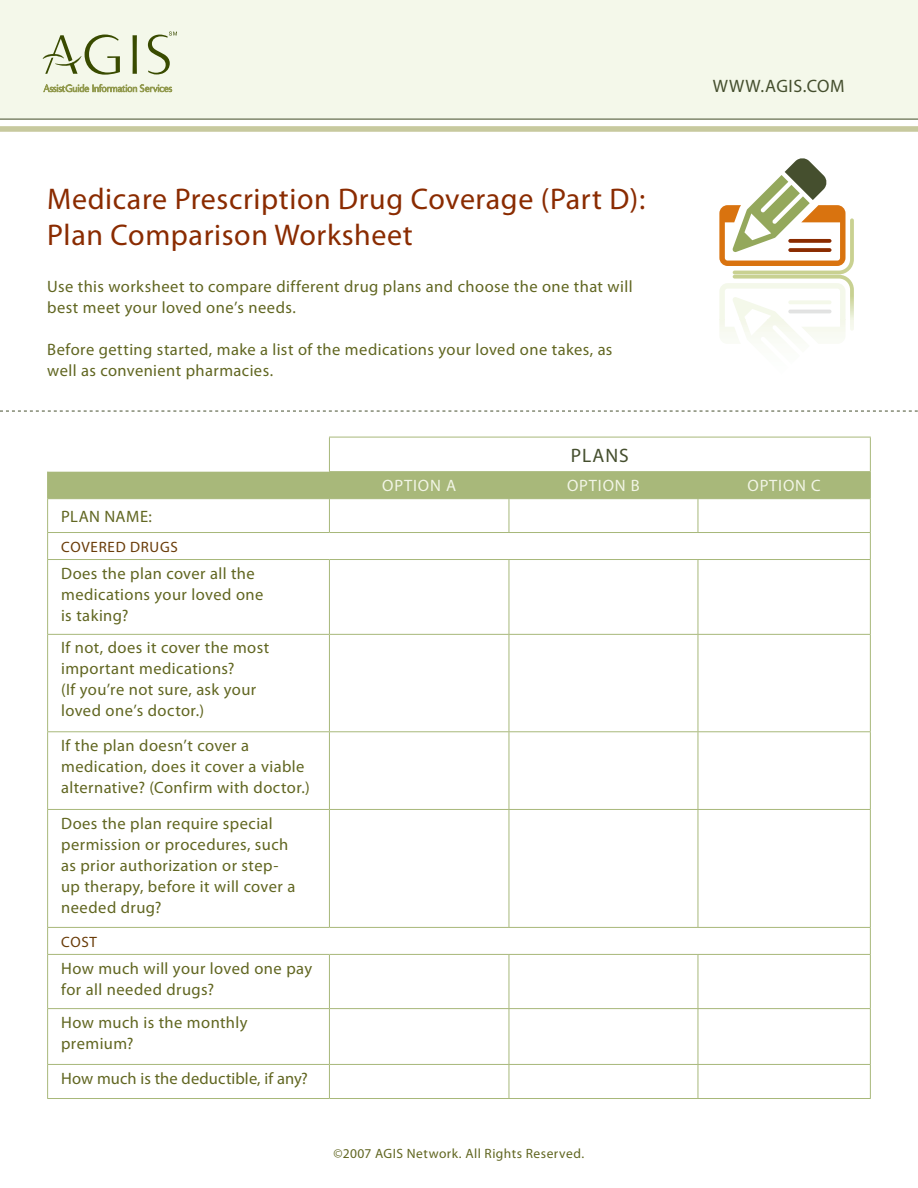
<style>
.page{position:relative;width:918px;height:1188px;background:#fff}
.page>*{position:absolute;margin:0;border:0;box-sizing:border-box;transform-origin:0 0}
.Heading_1{font:30px/36px "Myriad Pro";letter-spacing:.02em;color:#8a2b00}
.Red_Heading{font:19.5px "Myriad Pro";letter-spacing:.05em;color:#454f2e}
.Question{font:18px "Myriad Pro";letter-spacing:.03em;color:#454f2e}
.Body_Copy{font:16.5px/21px "Myriad Pro";letter-spacing:.025em;color:#616621}
.Body_Copy-2{font:16.5px "Myriad Pro";letter-spacing:.005em;color:#616621}
.Category_Heading__Wh{font:16.5px "Myriad Pro";letter-spacing:.05em;color:#f2f5e6}
.Red_Heading-2{font:15px "Myriad Pro";letter-spacing:.05em;color:#693b08}
.Body_Copy-3{font:13.5px "Myriad Pro";letter-spacing:.035em;color:#616621}
</style>
<div class="page">
<svg style="left:719px;top:158px;width:135px;height:181px"></svg>
<svg style="left:788px;top:248px;width:43px;height:4px"></svg>
<svg style="left:788px;top:239px;width:43px;height:4px"></svg>
<div style="left:0;top:0;width:918px;height:119px;background:#f4f8ea"></div>
<div style="left:0;top:126px;width:918px;height:6px;background:#c7c99e"></div>
<hr style="left:0;top:119px;width:918px;height:1px;background:#454f2e">
<svg style="left:133px;top:35px;width:4px;height:39px"></svg>
<svg style="left:148px;top:32px;width:29px;height:42px"></svg>
<svg style="left:43px;top:84px;width:129px;height:8px"></svg>
<svg style="left:43px;top:35px;width:77px;height:40px"></svg>
<svg style="left:0;top:411px;width:918px;height:1px"></svg>
<div style="left:47px;top:472px;width:824px;height:26px;background:#a8b87a"></div>
<hr style="left:47px;top:498px;width:282px;height:1px;background:#a8b87a">
<hr style="left:47px;top:499px;width:1px;height:33px;background:#a8b87a">
<hr style="left:329px;top:498px;width:180px;height:1px;background:#a8b87a">
<hr style="left:329px;top:499px;width:1px;height:33px;background:#a8b87a">
<hr style="left:509px;top:498px;width:189px;height:1px;background:#a8b87a">
<hr style="left:509px;top:499px;width:1px;height:33px;background:#a8b87a">
<hr style="left:698px;top:498px;width:173px;height:1px;background:#a8b87a">
<hr style="left:698px;top:499px;width:1px;height:33px;background:#a8b87a">
<hr style="left:870px;top:499px;width:1px;height:33px;background:#a8b87a">
<hr style="left:47px;top:532px;width:282px;height:1px;background:#a8b87a">
<svg style="left:47px;top:533px;width:1px;height:26px"></svg>
<hr style="left:329px;top:532px;width:180px;height:1px;background:#a8b87a">
<hr style="left:509px;top:532px;width:189px;height:1px;background:#a8b87a">
<hr style="left:698px;top:532px;width:173px;height:1px;background:#a8b87a">
<svg style="left:870px;top:533px;width:1px;height:26px"></svg>
<hr style="left:47px;top:559px;width:282px;height:1px;background:#a8b87a">
<hr style="left:47px;top:560px;width:1px;height:74px;background:#a8b87a">
<hr style="left:329px;top:559px;width:180px;height:1px;background:#a8b87a">
<hr style="left:329px;top:560px;width:1px;height:74px;background:#a8b87a">
<hr style="left:509px;top:559px;width:189px;height:1px;background:#a8b87a">
<hr style="left:509px;top:560px;width:1px;height:74px;background:#a8b87a">
<hr style="left:698px;top:559px;width:173px;height:1px;background:#a8b87a">
<hr style="left:698px;top:560px;width:1px;height:74px;background:#a8b87a">
<hr style="left:870px;top:560px;width:1px;height:74px;background:#a8b87a">
<hr style="left:47px;top:634px;width:282px;height:1px;background:#a8b87a">
<hr style="left:47px;top:635px;width:1px;height:96px;background:#a8b87a">
<hr style="left:329px;top:634px;width:180px;height:1px;background:#a8b87a">
<hr style="left:329px;top:635px;width:1px;height:96px;background:#a8b87a">
<hr style="left:509px;top:634px;width:189px;height:1px;background:#a8b87a">
<hr style="left:509px;top:635px;width:1px;height:96px;background:#a8b87a">
<hr style="left:698px;top:634px;width:173px;height:1px;background:#a8b87a">
<hr style="left:698px;top:635px;width:1px;height:96px;background:#a8b87a">
<hr style="left:870px;top:635px;width:1px;height:96px;background:#a8b87a">
<hr style="left:47px;top:731px;width:282px;height:1px;background:#a8b87a">
<hr style="left:47px;top:732px;width:1px;height:77px;background:#a8b87a">
<hr style="left:329px;top:731px;width:180px;height:1px;background:#a8b87a">
<hr style="left:329px;top:732px;width:1px;height:77px;background:#a8b87a">
<hr style="left:509px;top:731px;width:189px;height:1px;background:#a8b87a">
<hr style="left:509px;top:732px;width:1px;height:77px;background:#a8b87a">
<hr style="left:698px;top:731px;width:173px;height:1px;background:#a8b87a">
<hr style="left:698px;top:732px;width:1px;height:77px;background:#a8b87a">
<hr style="left:870px;top:732px;width:1px;height:77px;background:#a8b87a">
<hr style="left:47px;top:809px;width:282px;height:1px;background:#a8b87a">
<hr style="left:47px;top:810px;width:1px;height:117px;background:#a8b87a">
<hr style="left:329px;top:809px;width:180px;height:1px;background:#a8b87a">
<hr style="left:329px;top:810px;width:1px;height:117px;background:#a8b87a">
<hr style="left:509px;top:809px;width:189px;height:1px;background:#a8b87a">
<hr style="left:509px;top:810px;width:1px;height:117px;background:#a8b87a">
<hr style="left:698px;top:809px;width:173px;height:1px;background:#a8b87a">
<hr style="left:698px;top:810px;width:1px;height:117px;background:#a8b87a">
<hr style="left:870px;top:810px;width:1px;height:117px;background:#a8b87a">
<hr style="left:47px;top:927px;width:282px;height:1px;background:#a8b87a">
<svg style="left:47px;top:928px;width:1px;height:26px"></svg>
<hr style="left:329px;top:927px;width:180px;height:1px;background:#a8b87a">
<hr style="left:509px;top:927px;width:189px;height:1px;background:#a8b87a">
<hr style="left:698px;top:927px;width:173px;height:1px;background:#a8b87a">
<svg style="left:870px;top:928px;width:1px;height:26px"></svg>
<hr style="left:47px;top:954px;width:282px;height:1px;background:#a8b87a">
<hr style="left:47px;top:955px;width:1px;height:53px;background:#a8b87a">
<hr style="left:329px;top:954px;width:180px;height:1px;background:#a8b87a">
<hr style="left:329px;top:955px;width:1px;height:53px;background:#a8b87a">
<hr style="left:509px;top:954px;width:189px;height:1px;background:#a8b87a">
<hr style="left:509px;top:955px;width:1px;height:53px;background:#a8b87a">
<hr style="left:698px;top:954px;width:173px;height:1px;background:#a8b87a">
<hr style="left:698px;top:955px;width:1px;height:53px;background:#a8b87a">
<hr style="left:870px;top:955px;width:1px;height:53px;background:#a8b87a">
<hr style="left:47px;top:1008px;width:282px;height:1px;background:#a8b87a">
<hr style="left:47px;top:1009px;width:1px;height:55px;background:#a8b87a">
<hr style="left:329px;top:1008px;width:180px;height:1px;background:#a8b87a">
<hr style="left:329px;top:1009px;width:1px;height:55px;background:#a8b87a">
<hr style="left:509px;top:1008px;width:189px;height:1px;background:#a8b87a">
<hr style="left:509px;top:1009px;width:1px;height:55px;background:#a8b87a">
<hr style="left:698px;top:1008px;width:173px;height:1px;background:#a8b87a">
<hr style="left:698px;top:1009px;width:1px;height:55px;background:#a8b87a">
<hr style="left:870px;top:1009px;width:1px;height:55px;background:#a8b87a">
<hr style="left:329px;top:1064px;width:180px;height:1px;background:#a8b87a">
<hr style="left:509px;top:1064px;width:189px;height:1px;background:#a8b87a">
<hr style="left:509px;top:1065px;width:1px;height:33px;background:#a8b87a">
<hr style="left:698px;top:1064px;width:173px;height:1px;background:#a8b87a">
<hr style="left:698px;top:1065px;width:1px;height:33px;background:#a8b87a">
<hr style="left:870px;top:1065px;width:1px;height:33px;background:#a8b87a">
<hr style="left:329px;top:437px;width:180px;height:1px;background:#a8b87a">
<hr style="left:329px;top:437px;width:1px;height:34px;background:#a8b87a">
<hr style="left:509px;top:437px;width:189px;height:1px;background:#a8b87a">
<hr style="left:698px;top:437px;width:173px;height:1px;background:#a8b87a">
<hr style="left:870px;top:437px;width:1px;height:34px;background:#a8b87a">
<hr style="left:329px;top:471px;width:180px;height:1px;background:#a8b87a">
<hr style="left:509px;top:471px;width:189px;height:1px;background:#a8b87a">
<hr style="left:698px;top:471px;width:173px;height:1px;background:#a8b87a">
<hr style="left:329px;top:1098px;width:180px;height:1px;background:#a8b87a">
<hr style="left:509px;top:1098px;width:189px;height:1px;background:#a8b87a">
<hr style="left:698px;top:1098px;width:173px;height:1px;background:#a8b87a">
<hr style="left:47px;top:1064px;width:282px;height:1px;background:#a8b87a">
<hr style="left:47px;top:1065px;width:1px;height:33px;background:#a8b87a">
<hr style="left:329px;top:1065px;width:1px;height:33px;background:#a8b87a">
<hr style="left:47px;top:1098px;width:282px;height:1px;background:#a8b87a">
<p class="Heading_1" style="left:47px;top:181px;width:599px">Medicare Prescription Drug Coverage (Part D):<br>Plan Comparison Worksheet</p>
<p class="Body_Copy" style="left:47px;top:276px;width:587px">Use this worksheet to compare different drug plans and choose the one that will best meet your loved one’s needs.</p>
<p class="Body_Copy" style="left:47px;top:339px;width:567px">Before getting started, make a list of the medications your loved one takes, as well as convenient pharmacies.</p>
<p class="Red_Heading" style="left:571px;top:445px;width:59px">PLANS</p>
<p class="Question" style="left:713px;top:76px;width:133px">WWW.AGIS.COM</p>
<p class="Body_Copy" style="left:61px;top:506px;width:92px">PLAN NAME:</p>
<p class="Red_Heading-2" style="left:61px;top:538px;width:118px">COVERED DRUGS</p>
<p class="Body_Copy" style="left:61px;top:563px;width:204px">Does the plan cover all the medications your loved one is taking?</p>
<p class="Body_Copy" style="left:61px;top:638px;width:210px">If not, does it cover the most important medications?<br>(If you’re not sure, ask your loved one’s doctor.)</p>
<p class="Body_Copy" style="left:61px;top:735px;width:250px">If the plan doesn’t cover a medication, does it cover a viable alternative? (Confirm with doctor.)</p>
<p class="Body_Copy" style="left:61px;top:813px;width:236px">Does the plan require special permission or procedures, such as prior authorization or step&shy;up therapy, before it will cover a needed drug?</p>
<p class="Red_Heading-2" style="left:61px;top:933px;width:37px">COST</p>
<p class="Body_Copy" style="left:61px;top:958px;width:253px">How much will your loved one pay for all needed drugs?</p>
<p class="Body_Copy" style="left:61px;top:1012px;width:188px">How much is the monthly premium?</p>
<p class="Body_Copy-2" style="left:61px;top:1069px;width:248px">How much is the deductible, if any?</p>
<p class="Category_Heading__Wh" style="left:382px;top:477px;width:75px">OPTION A</p>
<p class="Category_Heading__Wh" style="left:567px;top:477px;width:74px">OPTION B</p>
<p class="Category_Heading__Wh" style="left:747px;top:477px;width:75px">OPTION C</p>
<p class="Body_Copy-3" style="left:334px;top:1146px;width:252px">©2007 AGIS Network. All Rights Reserved.</p>
</div>
